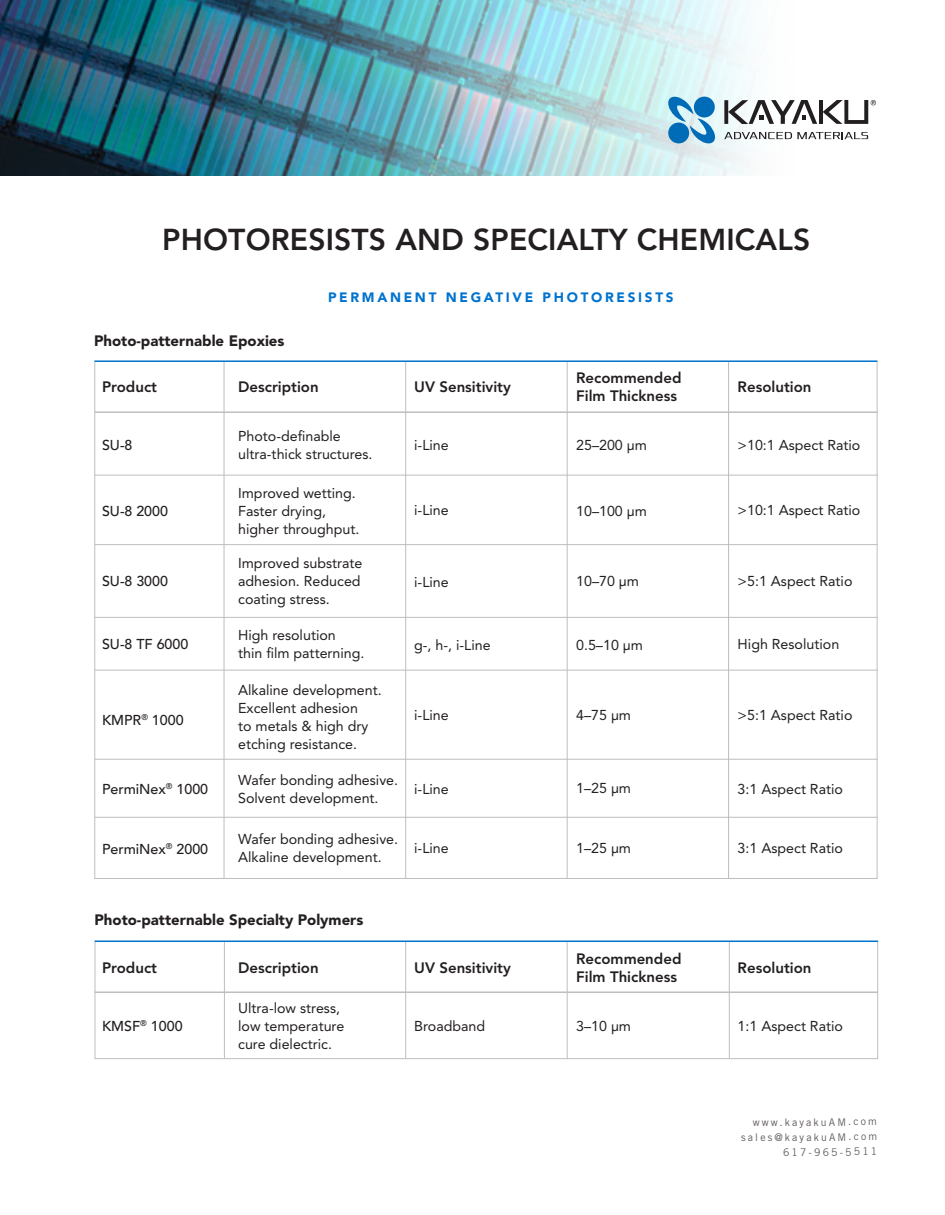
<style>
.page{position:relative;width:945px;height:1215px;background:#fff}
.page>*{position:absolute;margin:0;border:0;box-sizing:border-box;transform-origin:0 0}
.t1{font:800 30px "Avenir";letter-spacing:.005em;color:#231f20}
.t2{font:800 15px "Avenir";color:#231f20}
.t3{font:900 15px "Avenir";color:#231f20}
.t4{font:14.25px/18px "Avenir";color:#231f20}
.t5{font:500 14.25px "Avenir";color:#231f20}
.t6{font:900 13.5px "Avenir";letter-spacing:.2em;color:#0073ce}
.t7{font:10.5px "Trade Gothic";color:#625d5c}
</style>
<div class="page">
<hr style="left:877px;top:942px;width:1px;height:117px;background:#bfbebb">
<hr style="left:95px;top:942px;width:1px;height:116px;background:#bfbebb">
<hr style="left:405px;top:942px;width:1px;height:116px;background:#bfbebb">
<hr style="left:567px;top:942px;width:1px;height:117px;background:#bfbebb">
<hr style="left:729px;top:942px;width:1px;height:116px;background:#bfbebb">
<hr style="left:224px;top:942px;width:1px;height:117px;background:#bfbebb">
<hr style="left:94px;top:362px;width:1px;height:517px;background:#bfbebb">
<img style="left:0;top:0;width:869px;height:176px">
<svg style="left:724px;top:132px;width:144px;height:7px"></svg>
<svg style="left:724px;top:100px;width:93px;height:24px"></svg>
<hr style="left:819px;top:100px;width:4px;height:24px;background:#231f20">
<svg style="left:668px;top:97px;width:49px;height:46px;background:#8ec1dd"></svg>
<div style="left:694px;top:97px;width:21px;height:20px;background:#006cb7;border-radius:50%"></div>
<div style="left:668px;top:123px;width:21px;height:20px;background:#006cb7;border-radius:50%"></div>
<svg style="left:823px;top:100px;width:53px;height:24px"></svg>
<hr style="left:94px;top:411px;width:784px;height:2px;background:#bfbebb">
<hr style="left:94px;top:360px;width:783px;height:2px;background:#0073ce">
<hr style="left:95px;top:992px;width:783px;height:1px;background:#bfbebb">
<hr style="left:95px;top:941px;width:783px;height:1px;background:#0073ce">
<hr style="left:94px;top:475px;width:784px;height:1px;background:#bfbebb">
<hr style="left:94px;top:544px;width:784px;height:1px;background:#bfbebb">
<hr style="left:94px;top:617px;width:784px;height:1px;background:#bfbebb">
<hr style="left:95px;top:670px;width:782px;height:1px;background:#bfbebb">
<hr style="left:94px;top:759px;width:783px;height:1px;background:#bfbebb">
<hr style="left:95px;top:817px;width:783px;height:1px;background:#bfbebb">
<hr style="left:95px;top:878px;width:783px;height:1px;background:#bfbebb">
<hr style="left:224px;top:362px;width:1px;height:517px;background:#bfbebb">
<hr style="left:405px;top:362px;width:1px;height:516px;background:#bfbebb">
<hr style="left:567px;top:362px;width:1px;height:516px;background:#bfbebb">
<hr style="left:728px;top:362px;width:1px;height:516px;background:#bfbebb">
<hr style="left:877px;top:362px;width:1px;height:516px;background:#bfbebb">
<hr style="left:95px;top:1058px;width:783px;height:1px;background:#bfbebb">
<p class="t1" style="left:162px;top:221px;width:650px">PHOTORESISTS AND SPECIALTY CHEMICALS</p>
<p class="t3" style="left:94px;top:332px;width:192px">Photo-patternable Epoxies</p>
<p class="t6" style="left:328px;top:290px;width:347px">PERMANENT NEGATIVE PHOTORESISTS</p>
<p class="t2" style="left:102px;top:378px;width:57px">Product</p>
<p class="t2" style="left:576px;top:369px;width:107px">Recommended</p>
<p class="t2" style="left:576px;top:387px;width:102px">Film Thickness</p>
<p class="t2" style="left:238px;top:378px;width:82px">Description</p>
<p class="t2" style="left:414px;top:378px;width:98px">UV Sensitivity</p>
<p class="t2" style="left:738px;top:378px;width:75px">Resolution</p>
<p class="t5" style="left:102px;top:437px;width:32px">SU-8</p>
<p class="t5" style="left:102px;top:503px;width:68px">SU-8 2000</p>
<p class="t4" style="left:238px;top:427px;width:104px">Photo-definable</p>
<p class="t4" style="left:238px;top:445px;width:136px">ultra-thick structures.</p>
<p class="t4" style="left:238px;top:484px;width:119px">Improved wetting.</p>
<p class="t4" style="left:238px;top:502px;width:89px">Faster drying,</p>
<p class="t4" style="left:238px;top:520px;width:123px">higher throughput.</p>
<p class="t4" style="left:414px;top:436px;width:36px">i-Line</p>
<p class="t4" style="left:414px;top:502px;width:36px">i-Line</p>
<p class="t4" style="left:576px;top:436px;width:72px">25–200 µm</p>
<p class="t4" style="left:576px;top:502px;width:72px">10–100 µm</p>
<p class="t4" style="left:738px;top:436px;width:124px">&gt;10:1 Aspect Ratio</p>
<p class="t4" style="left:738px;top:501px;width:124px">&gt;10:1 Aspect Ratio</p>
<p class="t5" style="left:102px;top:573px;width:68px">SU-8 3000</p>
<p class="t5" style="left:102px;top:636px;width:88px">SU-8 TF 6000</p>
<p class="t5" style="left:102px;top:712px;width:83px">KMPR<sup>®</sup> 1000</p>
<p class="t5" style="left:102px;top:781px;width:108px">PermiNex<sup>®</sup> 1000</p>
<p class="t5" style="left:102px;top:840px;width:108px">PermiNex<sup>®</sup> 2000</p>
<p class="t4" style="left:238px;top:555px;width:126px">Improved substrate</p>
<p class="t4" style="left:238px;top:573px;width:124px">adhesion. Reduced</p>
<p class="t4" style="left:238px;top:591px;width:93px">coating stress.</p>
<p class="t4" style="left:238px;top:626px;width:99px">High resolution</p>
<p class="t4" style="left:238px;top:644px;width:128px">thin film patterning.</p>
<p class="t4" style="left:238px;top:681px;width:145px">Alkaline development.</p>
<p class="t4" style="left:238px;top:699px;width:121px">Excellent adhesion</p>
<p class="t4" style="left:238px;top:717px;width:132px">to metals &amp; high dry</p>
<p class="t4" style="left:238px;top:735px;width:121px">etching resistance.</p>
<p class="t4" style="left:238px;top:771px;width:161px">Wafer bonding adhesive.<br>Solvent development.</p>
<p class="t4" style="left:238px;top:830px;width:161px">Wafer bonding adhesive.<br>Alkaline development.</p>
<p class="t4" style="left:414px;top:573px;width:36px">i-Line</p>
<p class="t4" style="left:414px;top:636px;width:78px">g-, h-, i-Line</p>
<p class="t4" style="left:414px;top:706px;width:36px">i-Line</p>
<p class="t4" style="left:414px;top:780px;width:36px">i-Line</p>
<p class="t4" style="left:414px;top:840px;width:36px">i-Line</p>
<p class="t4" style="left:576px;top:572px;width:64px">10–70 µm</p>
<p class="t4" style="left:576px;top:636px;width:68px">0.5–10 µm</p>
<p class="t4" style="left:576px;top:706px;width:56px">4–75 µm</p>
<p class="t4" style="left:576px;top:780px;width:56px">1–25 µm</p>
<p class="t4" style="left:576px;top:839px;width:56px">1–25 µm</p>
<p class="t4" style="left:738px;top:573px;width:116px">&gt;5:1 Aspect Ratio</p>
<p class="t4" style="left:738px;top:635px;width:103px">High Resolution</p>
<p class="t4" style="left:738px;top:706px;width:116px">&gt;5:1 Aspect Ratio</p>
<p class="t4" style="left:738px;top:780px;width:107px">3:1 Aspect Ratio</p>
<p class="t4" style="left:738px;top:839px;width:107px">3:1 Aspect Ratio</p>
<p class="t3" style="left:94px;top:911px;width:270px">Photo-patternable Specialty Polymers</p>
<p class="t2" style="left:576px;top:950px;width:107px">Recommended</p>
<p class="t2" style="left:576px;top:968px;width:102px">Film Thickness</p>
<p class="t2" style="left:102px;top:959px;width:57px">Product</p>
<p class="t2" style="left:238px;top:959px;width:82px">Description</p>
<p class="t2" style="left:414px;top:959px;width:98px">UV Sensitivity</p>
<p class="t2" style="left:738px;top:959px;width:75px">Resolution</p>
<p class="t4" style="left:238px;top:999px;width:103px">Ultra-low stress,</p>
<p class="t4" style="left:238px;top:1017px;width:108px">low temperature</p>
<p class="t4" style="left:238px;top:1035px;width:95px">cure dielectric.</p>
<p class="t5" style="left:102px;top:1018px;width:82px">KMSF<sup>®</sup> 1000</p>
<p class="t4" style="left:414px;top:1017px;width:73px">Broadband</p>
<p class="t4" style="left:576px;top:1017px;width:56px">3–10 µm</p>
<p class="t4" style="left:738px;top:1017px;width:107px">1:1 Aspect Ratio</p>
<p class="t7" style="left:753px;top:1117px;width:126px;rotate:-1deg">www.kayakuAM.com</p>
<p class="t7" style="left:741px;top:1132px;width:137px;rotate:-1deg">sales@kayakuAM.com</p>
<p class="t7" style="left:783px;top:1146px;width:96px;rotate:-1deg">617-965-5511</p>
</div>
